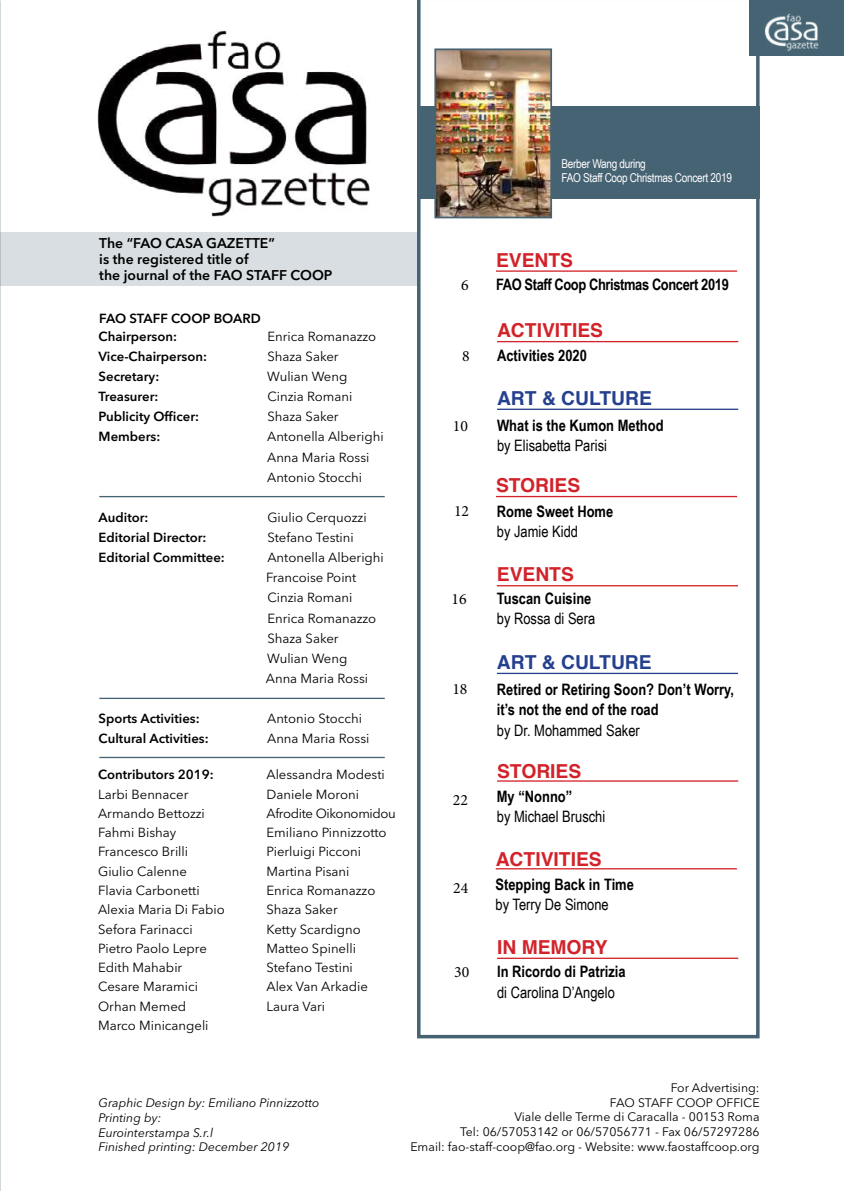
<style>
.page{position:relative;width:844px;height:1191px;background:#fff}
.page>*{position:absolute;margin:0;border:0;box-sizing:border-box;transform-origin:0 0}
.t1{font:700 19.25px "Helvetica";color:#d2232a}
.t2{font:700 19.25px "Helvetica";color:#25408f}
.t3{font:700 15.75px/20.1px "Arial Narrow";color:#000}
.t4{font:15.75px "Arial Narrow";color:#000}
.t5{font:700 15.75px "Arial Narrow";letter-spacing:-.025em;color:#000}
.t6{font:15.75px "Minion Pro";color:#000}
.t7{font:600 14px/15.8px "Avenir Next LT Pro";color:#000}
.t8{font:13.12px/19.2px "Avenir Next LT Pro";color:#000}
.t9{font:600 13.12px "Avenir Next LT Pro";color:#000}
.t10{font:12.25px/14.7px "Avenir Next LT Pro";color:#000;text-align:right}
.t11{font:italic 12.25px/14.7px "Avenir Next LT Pro";color:#000}
.t12{font:12.25px/14px "Arial Narrow";letter-spacing:-.025em;color:#fff}
</style>
<div class="page">
<div style="left:749px;top:0;width:94px;height:56px;background:#466373"></div>
<img style="left:765px;top:13px;width:54px;height:38px">
<svg style="left:417px;top:0;width:342px;height:1038px"></svg>
<div style="left:417px;top:106px;width:342px;height:93px;background:#466373"></div>
<hr style="left:497px;top:341px;width:241px;height:1px;background:#d2232a">
<hr style="left:496px;top:496px;width:241px;height:1px;background:#d2232a">
<hr style="left:497px;top:780px;width:241px;height:1px;background:#d2232a">
<hr style="left:496px;top:270px;width:241px;height:2px;background:#d2232a">
<hr style="left:496px;top:585px;width:241px;height:1px;background:#d2232a">
<hr style="left:496px;top:673px;width:241px;height:1px;background:#25408f">
<hr style="left:497px;top:957px;width:241px;height:2px;background:#d2232a">
<hr style="left:495px;top:868px;width:241px;height:1px;background:#d2232a">
<div style="left:0;top:232px;width:417px;height:53px;background:#d8dee1"></div>
<img style="left:97px;top:30px;width:273px;height:187px">
<img style="left:437px;top:51px;width:112px;height:164px">
<div style="left:434px;top:48px;width:118px;height:170px;border:2px solid #466373"></div>
<hr style="left:99px;top:496px;width:285px;height:1px;background:#466373">
<hr style="left:99px;top:697px;width:285px;height:2px;background:#466373">
<hr style="left:99px;top:757px;width:285px;height:1px;background:#466373">
<hr style="left:497px;top:408px;width:241px;height:2px;background:#25408f">
<p class="t12" style="left:561px;top:157px;width:172px">Berber Wang during<br>FAO Staff Coop Christmas Concert 2019</p>
<p class="t7" style="left:99px;top:235px;width:235px">The “FAO CASA GAZETTE”<br>is the registered title of<br>the journal of the FAO STAFF COOP</p>
<p class="t9" style="left:99px;top:310px;width:163px">FAO STAFF COOP BOARD</p>
<p class="t9" style="left:99px;top:328px;width:80px">Chairperson:</p>
<p class="t8" style="left:267px;top:326px;width:110px">Enrica Romanazzo</p>
<p class="t9" style="left:99px;top:348px;width:110px">Vice-Chairperson:</p>
<p class="t8" style="left:267px;top:347px;width:73px">Shaza Saker</p>
<p class="t9" style="left:99px;top:368px;width:62px">Secretary:</p>
<p class="t8" style="left:267px;top:367px;width:82px">Wulian Weng</p>
<p class="t9" style="left:99px;top:388px;width:61px">Treasurer:</p>
<p class="t8" style="left:267px;top:387px;width:86px">Cinzia Romani</p>
<p class="t9" style="left:99px;top:409px;width:102px">Publicity Officer:</p>
<p class="t8" style="left:267px;top:407px;width:73px">Shaza Saker</p>
<p class="t9" style="left:99px;top:429px;width:63px">Members:</p>
<p class="t8" style="left:267px;top:427px;width:118px;line-height:20.1px">Antonella Alberighi<br>Anna Maria Rossi<br>Antonio Stocchi</p>
<p class="t9" style="left:99px;top:509px;width:51px">Auditor:</p>
<p class="t8" style="left:267px;top:508px;width:101px">Giulio Cerquozzi</p>
<p class="t9" style="left:99px;top:529px;width:109px">Editorial Director:</p>
<p class="t8" style="left:267px;top:528px;width:88px">Stefano Testini</p>
<p class="t9" style="left:99px;top:549px;width:128px">Editorial Committee:</p>
<p class="t8" style="left:266px;top:547px;width:119px;line-height:20.1px">Antonella Alberighi<br>Francoise Point<br>Cinzia Romani<br>Enrica Romanazzo<br>Shaza Saker<br>Wulian Weng<br>Anna Maria Rossi</p>
<p class="t9" style="left:99px;top:710px;width:102px">Sports Activities:</p>
<p class="t8" style="left:267px;top:709px;width:96px">Antonio Stocchi</p>
<p class="t9" style="left:99px;top:731px;width:111px">Cultural Activities:</p>
<p class="t8" style="left:267px;top:729px;width:104px">Anna Maria Rossi</p>
<p class="t9" style="left:98px;top:767px;width:117px">Contributors 2019:</p>
<p class="t8" style="left:98px;top:784px;width:128px">Larbi Bennacer<br>Armando Bettozzi<br>Fahmi Bishay<br>Francesco Brilli<br>Giulio Calenne<br>Flavia Carbonetti<br>Alexia Maria Di Fabio<br>Sefora Farinacci<br>Pietro Paolo Lepre<br>Edith Mahabir<br>Cesare Maramici<br>Orhan Memed<br>Marco Minicangeli</p>
<p class="t8" style="left:266px;top:765px;width:131px">Alessandra Modesti<br>Daniele Moroni<br>Afrodite Oikonomidou<br>Emiliano Pinnizzotto<br>Pierluigi Picconi<br>Martina Pisani<br>Enrica Romanazzo<br>Shaza Saker<br>Ketty Scardigno<br>Matteo Spinelli<br>Stefano Testini<br>Alex Van Arkadie<br>Laura Vari</p>
<h1 class="t1" style="left:496px;top:244px;width:79px">EVENTS</h1>
<p class="t6" style="left:461px;top:274px;width:9px">6</p>
<p class="t5" style="left:496px;top:273px;width:234px">FAO Staff Coop Christmas Concert 2019</p>
<p class="t6" style="left:462px;top:345px;width:9px">8</p>
<p class="t6" style="left:452px;top:415px;width:17px">10</p>
<p class="t6" style="left:454px;top:500px;width:17px">12</p>
<p class="t6" style="left:451px;top:588px;width:17px">16</p>
<p class="t6" style="left:452px;top:678px;width:17px">18</p>
<p class="t6" style="left:452px;top:789px;width:17px">22</p>
<p class="t6" style="left:453px;top:877px;width:17px">24</p>
<p class="t6" style="left:454px;top:961px;width:17px">30</p>
<h1 class="t1" style="left:497px;top:315px;width:107px">ACTIVITIES</h1>
<p class="t3" style="left:497px;top:344px;width:91px">Activities 2020</p>
<h1 class="t2" style="left:497px;top:382px;width:156px">ART &amp; CULTURE</h1>
<p class="t3" style="left:497px;top:415px;width:168px">What is the Kumon Method</p>
<p class="t4" style="left:497px;top:434px;width:111px">by Elisabetta Parisi</p>
<h1 class="t1" style="left:496px;top:470px;width:86px">STORIES</h1>
<p class="t3" style="left:496px;top:500px;width:118px">Rome Sweet Home</p>
<p class="t4" style="left:496px;top:520px;width:83px">by Jamie Kidd</p>
<h1 class="t1" style="left:496px;top:559px;width:79px">EVENTS</h1>
<p class="t3" style="left:496px;top:588px;width:96px">Tuscan Cuisine</p>
<p class="t4" style="left:496px;top:607px;width:100px">by Rossa di Sera</p>
<h1 class="t2" style="left:496px;top:646px;width:156px">ART &amp; CULTURE</h1>
<p class="t3" style="left:496px;top:679px;width:239px">Retired or Retiring Soon? Don’t Worry, it’s not the end of the road</p>
<p class="t4" style="left:496px;top:718px;width:144px">by Dr. Mohammed Saker</p>
<h1 class="t1" style="left:497px;top:756px;width:86px">STORIES</h1>
<p class="t3" style="left:496px;top:785px;width:77px">My “Nonno”</p>
<p class="t4" style="left:496px;top:805px;width:110px">by Michael Bruschi</p>
<h1 class="t1" style="left:495px;top:843px;width:107px">ACTIVITIES</h1>
<p class="t3" style="left:495px;top:873px;width:140px">Stepping Back in Time</p>
<p class="t4" style="left:495px;top:892px;width:115px">by Terry De Simone</p>
<h1 class="t1" style="left:497px;top:931px;width:112px">IN MEMORY</h1>
<p class="t3" style="left:497px;top:961px;width:130px">In Ricordo di Patrizia</p>
<p class="t4" style="left:497px;top:980px;width:119px">di Carolina D’Angelo</p>
<p class="t11" style="left:98px;top:1095px;width:222px">Graphic Design by: Emiliano Pinnizzotto<br>Printing by:<br>Eurointerstampa S.r.l<br>Finished printing: December 2019</p>
<p class="t10" style="left:410px;top:1080px;width:350px">For Advertising:<br>FAO STAFF COOP OFFICE<br>Viale delle Terme di Caracalla - 00153 Roma<br>Tel: 06/57053142 or 06/57056771 - Fax 06/57297286<br>Email: fao-staff-coop@fao.org - Website: www.faostaffcoop.org</p>
</div>
